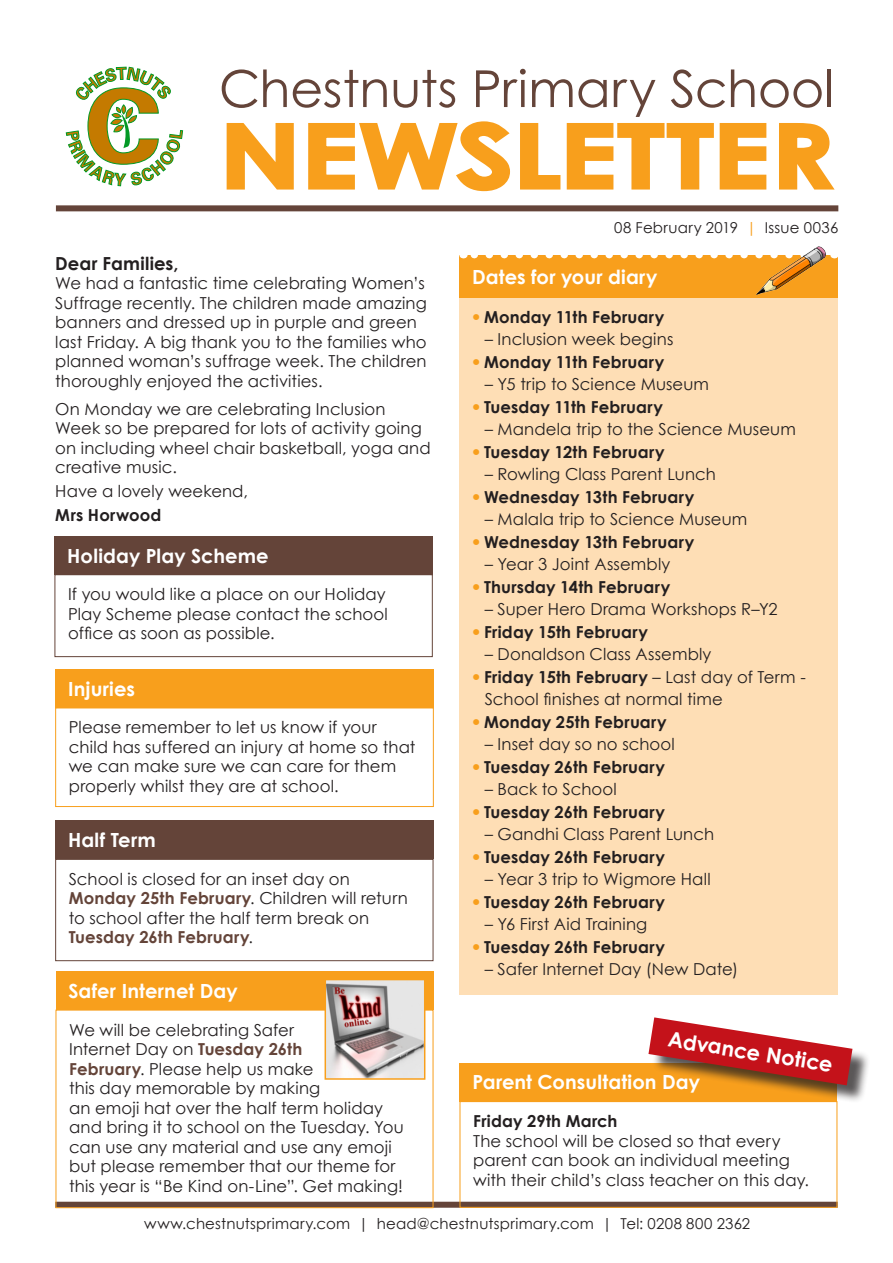
<style>
.page{position:relative;width:893px;height:1263px;background:#fff}
.page>*{position:absolute;margin:0;border:0;box-sizing:border-box;transform-origin:0 0}
.Newsletter_Header_2{font:700 88.5px "Century Gothic";letter-spacing:-.01em;color:#f89f1c;scale:1.26 1}
.Newsletter_Header_1{font:51px "Century Gothic";letter-spacing:-.005em;color:#644439}
.Box_header{font:700 21px "Century Gothic";color:#fff}
.Box_header-2{font:700 19.5px "Century Gothic";letter-spacing:.005em;color:#fff}
.B_Head{font:700 18px "Century Gothic";letter-spacing:.005em;color:#231f20}
.Body_copy{font:16.5px/19.5px "Century Gothic";letter-spacing:.005em;color:#231f20}
.B_Head-2{font:700 16.5px "Century Gothic";letter-spacing:.005em;color:#231f20}
.Date___Issue{font:15px "Century Gothic";letter-spacing:.015em;color:#231f20}
.s1{color:#f89f1c}
.s2{font-weight:700;color:#644439}
.s3{font-family:"Univers";font-weight:300;color:#f89f1c}
.s4{font-weight:700}
</style>
<div class="page">
<div style="left:55px;top:1202px;width:783px;height:6px;background:#644439"></div>
<div style="left:460px;top:1101px;width:377px;height:107px;border:1px solid #f89f1c"></div>
<div style="left:460px;top:1063px;width:377px;height:38px;background:#f89f1c"></div>
<div style="left:459px;top:298px;width:379px;height:697px;background:#fedeb5"></div>
<div style="left:459px;top:255px;width:379px;height:43px;background:#f89f1c"></div>
<svg style="left:470px;top:255px;width:278px;height:3px"></svg>
<img style="left:755px;top:246px;width:71px;height:49px">
<div style="left:56px;top:1010px;width:377px;height:198px;border:1px solid #f89f1c"></div>
<div style="left:56px;top:971px;width:377px;height:39px;background:#f89f1c"></div>
<div style="left:55px;top:536px;width:378px;height:38px;background:#644439"></div>
<div style="left:55px;top:574px;width:378px;height:83px;border:1px solid #644439"></div>
<div style="left:55px;top:821px;width:379px;height:38px;background:#644439"></div>
<div style="left:55px;top:859px;width:378px;height:102px;border:1px solid #644439"></div>
<div style="left:55px;top:708px;width:379px;height:99px;border:1px solid #f89f1c"></div>
<div style="left:55px;top:669px;width:379px;height:39px;background:#f89f1c"></div>
<img style="left:328px;top:982px;width:94px;height:95px">
<div style="left:325px;top:979px;width:100px;height:101px;border:2px solid #f89f1c"></div>
<div style="left:651px;top:1020px;width:219px;height:83px;background:#231f20;opacity:.75"></div>
<svg style="left:648px;top:1017px;width:204px;height:68px"></svg>
<svg style="left:66px;top:66px;width:117px;height:120px"></svg>
<svg style="left:226px;top:123px;width:68px;height:67px"></svg>
<svg style="left:308px;top:121px;width:202px;height:71px"></svg>
<svg style="left:520px;top:123px;width:247px;height:67px"></svg>
<svg style="left:779px;top:123px;width:56px;height:67px"></svg>
<div style="left:56px;top:205px;width:782px;height:6px;background:#644439"></div>
<p class="Newsletter_Header_1" style="left:219px;top:58px;width:617px">Chestnuts Primary School</p>
<p class="Newsletter_Header_2" style="left:219px;top:100px;width:490px">NEWSLETTER</p>
<p class="Date___Issue" style="left:614px;top:218px;width:226px">08 February 2019 <span class="s1">|</span> Issue 0036</p>
<p class="B_Head" style="left:55px;top:252px;width:125px">Dear Families,</p>
<p class="Body_copy" style="left:55px;top:273px;width:373px">We had a fantastic time celebrating Women’s Suffrage recently. The children made amazing banners and dressed up in purple and green last Friday. A big thank you to the families who planned woman’s suffrage week. The children thoroughly enjoyed the activities.</p>
<p class="Body_copy" style="left:55px;top:399px;width:377px">On Monday we are celebrating Inclusion Week so be prepared for lots of activity going on including wheel chair basketball, yoga and creative music.</p>
<p class="Body_copy" style="left:55px;top:481px;width:194px">Have a lovely weekend,</p>
<p class="B_Head-2" style="left:55px;top:504px;width:108px">Mrs Horwood</p>
<p class="Box_header-2" style="left:67px;top:543px;width:203px">Holiday Play Scheme</p>
<p class="Body_copy" style="left:68px;top:584px;width:321px;text-align:justify">If you would like a place on our Holiday Play Scheme please contact the school office as soon as possible.</p>
<p class="Box_header-2" style="left:68px;top:676px;width:69px">Injuries</p>
<p class="Body_copy" style="left:69px;top:717px;width:348px">Please remember to let us know if your child has suffered an injury at home so that we can make sure we can care for them properly whilst they are at school.</p>
<p class="Box_header-2" style="left:68px;top:828px;width:89px">Half Term</p>
<p class="Body_copy" style="left:69px;top:869px;width:340px">School is closed for an inset day on <span class="s2">Monday 25th February</span>. Children will return to school after the half term break on <span class="s2">Tuesday 26th February</span>.</p>
<p class="Box_header-2" style="left:68px;top:978px;width:171px">Safer Internet Day</p>
<p class="Body_copy" style="left:69px;top:1020px;width:336px">We will be celebrating Safer<br>Internet Day on <span class="s2">Tuesday 26th<br>February</span>. Please help us make<br>this day memorable by making<br>an emoji hat over the half term holiday and bring it to school on the Tuesday. You can use any material and use any emoji but please remember that our theme for this year is “Be Kind on-Line”. Get making!</p>
<p class="Box_header-2" style="left:472px;top:264px;width:187px">Dates for your diary</p>
<p class="B_Head-2" style="left:472px;top:306px;width:194px"><span class="s3">•</span> Monday 11th February</p>
<p class="Body_copy" style="left:485px;top:329px;width:190px">– Inclusion week begins</p>
<p class="B_Head-2" style="left:472px;top:351px;width:194px"><span class="s3">•</span> Monday 11th February</p>
<p class="Body_copy" style="left:485px;top:374px;width:226px">– Y5 trip to Science Museum</p>
<p class="B_Head-2" style="left:472px;top:396px;width:192px"><span class="s3">•</span> Tuesday 11th February</p>
<p class="Body_copy" style="left:485px;top:419px;width:313px">– Mandela trip to the Science Museum</p>
<p class="B_Head-2" style="left:472px;top:441px;width:194px"><span class="s3">•</span> Tuesday 12th February</p>
<p class="Body_copy" style="left:485px;top:464px;width:233px">– Rowling Class Parent Lunch</p>
<p class="B_Head-2" style="left:472px;top:486px;width:224px"><span class="s3">•</span> Wednesday 13th February</p>
<p class="Body_copy" style="left:485px;top:509px;width:264px">– Malala trip to Science Museum</p>
<p class="B_Head-2" style="left:472px;top:531px;width:224px"><span class="s3">•</span> Wednesday 13th February</p>
<p class="Body_copy" style="left:485px;top:554px;width:187px">– Year 3 Joint Assembly</p>
<p class="B_Head-2" style="left:472px;top:576px;width:200px"><span class="s3">•</span> Thursday 14th February</p>
<p class="Body_copy" style="left:485px;top:599px;width:294px">– Super Hero Drama Workshops R–Y2</p>
<p class="B_Head-2" style="left:472px;top:621px;width:177px"><span class="s3">•</span> Friday 15th February</p>
<p class="Body_copy" style="left:485px;top:644px;width:228px">– Donaldson Class Assembly</p>
<p class="Body_copy" style="left:485px;top:665px;width:323px;line-height:22.5px;text-indent:-13px"><span class="s3">•</span> <span class="s4">Friday 15th February</span> – Last day of Term -<br>School finishes at normal time</p>
<p class="B_Head-2" style="left:472px;top:711px;width:196px"><span class="s3">•</span> Monday 25th February</p>
<p class="Body_copy" style="left:485px;top:734px;width:191px">– Inset day so no school</p>
<p class="B_Head-2" style="left:472px;top:756px;width:194px"><span class="s3">•</span> Tuesday 26th February</p>
<p class="Body_copy" style="left:485px;top:779px;width:133px">– Back to School</p>
<p class="B_Head-2" style="left:472px;top:801px;width:194px"><span class="s3">•</span> Tuesday 26th February</p>
<p class="Body_copy" style="left:485px;top:824px;width:231px">– Gandhi Class Parent Lunch</p>
<p class="B_Head-2" style="left:472px;top:846px;width:194px"><span class="s3">•</span> Tuesday 26th February</p>
<p class="Body_copy" style="left:485px;top:869px;width:227px">– Year 3 trip to Wigmore Hall</p>
<p class="B_Head-2" style="left:472px;top:891px;width:194px"><span class="s3">•</span> Tuesday 26th February</p>
<p class="Body_copy" style="left:485px;top:914px;width:164px">– Y6 First Aid Training</p>
<p class="B_Head-2" style="left:472px;top:936px;width:194px"><span class="s3">•</span> Tuesday 26th February</p>
<p class="Body_copy" style="left:485px;top:959px;width:255px">– Safer Internet Day (New Date)</p>
<p class="Box_header" style="left:670px;top:1025px;width:168px;rotate:9deg">Advance Notice</p>
<p class="Box_header-2" style="left:472px;top:1070px;width:229px">Parent Consultation Day</p>
<p class="B_Head-2" style="left:473px;top:1111px;width:146px">Friday 29th March</p>
<p class="Body_copy" style="left:473px;top:1131px;width:337px">The school will be closed so that every parent can book an individual meeting with their child’s class teacher on this day.</p>
<p class="Date___Issue" style="left:144px;top:1214px;width:608px">www.chestnutsprimary.com | head@chestnutsprimary.com | Tel: 0208 800 2362</p>
</div>
